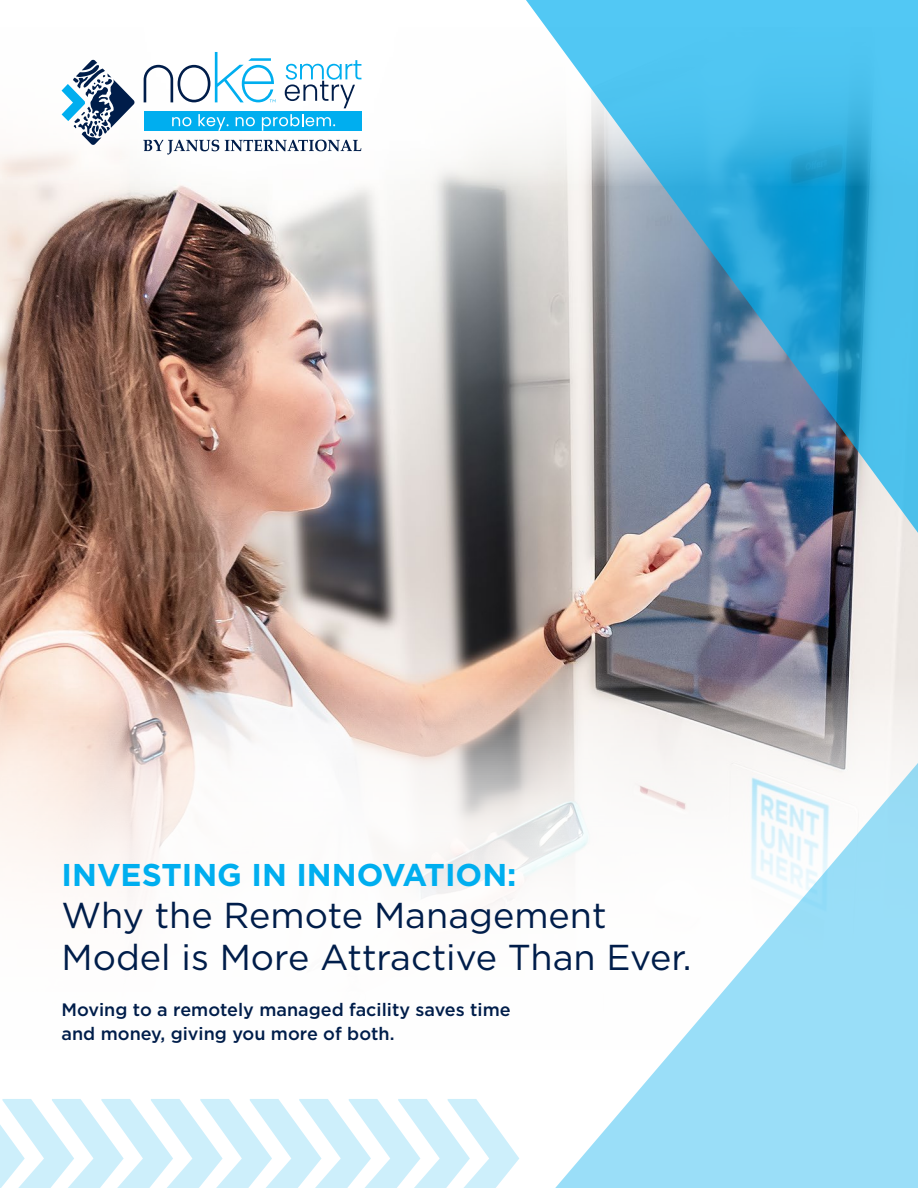
<style>
.page{position:relative;width:918px;height:1188px;background:#fff}
.page>*{position:absolute;margin:0;border:0;box-sizing:border-box;transform-origin:0 0}
.t1{font:36px/42px "Gotham";color:#001d4a}
.t2{font:700 31.5px "Gotham";color:#00aeef}
.t3{font:500 18px/24px "Gotham";color:#001d4a}
</style>
<div class="page">
<img style="left:0;top:186px;width:918px;height:490px">
<svg style="left:0;top:676px;width:918px;height:238px"></svg>
<img style="left:516px;top:0;width:402px;height:594px">
<svg style="left:518px;top:688px;width:400px;height:500px"></svg>
<div style="left:144px;top:111px;width:217px;height:20px;background:#00aeef"></div>
<svg style="left:62px;top:60px;width:73px;height:85px"></svg>
<svg style="left:143px;top:140px;width:76px;height:15px"></svg>
<svg style="left:225px;top:140px;width:136px;height:11px"></svg>
<svg style="left:285px;top:60px;width:76px;height:48px"></svg>
<svg style="left:172px;top:117px;width:19px;height:9px"></svg>
<svg style="left:198px;top:114px;width:31px;height:17px"></svg>
<svg style="left:236px;top:117px;width:19px;height:9px"></svg>
<svg style="left:262px;top:114px;width:73px;height:17px"></svg>
<svg style="left:144px;top:52px;width:132px;height:50px"></svg>
<svg style="left:0;top:1099px;width:519px;height:89px"></svg>
<h2 class="t2" style="left:62px;top:854px;width:457px">INVESTING IN INNOVATION:</h2>
<h1 class="t1" style="left:62px;top:894px;width:632px">Why the Remote Management<br>Model is More Attractive Than Ever.</h1>
<p class="t3" style="left:62px;top:997px;width:451px">Moving to a remotely managed facility saves time and money, giving you more of both.</p>
</div>
